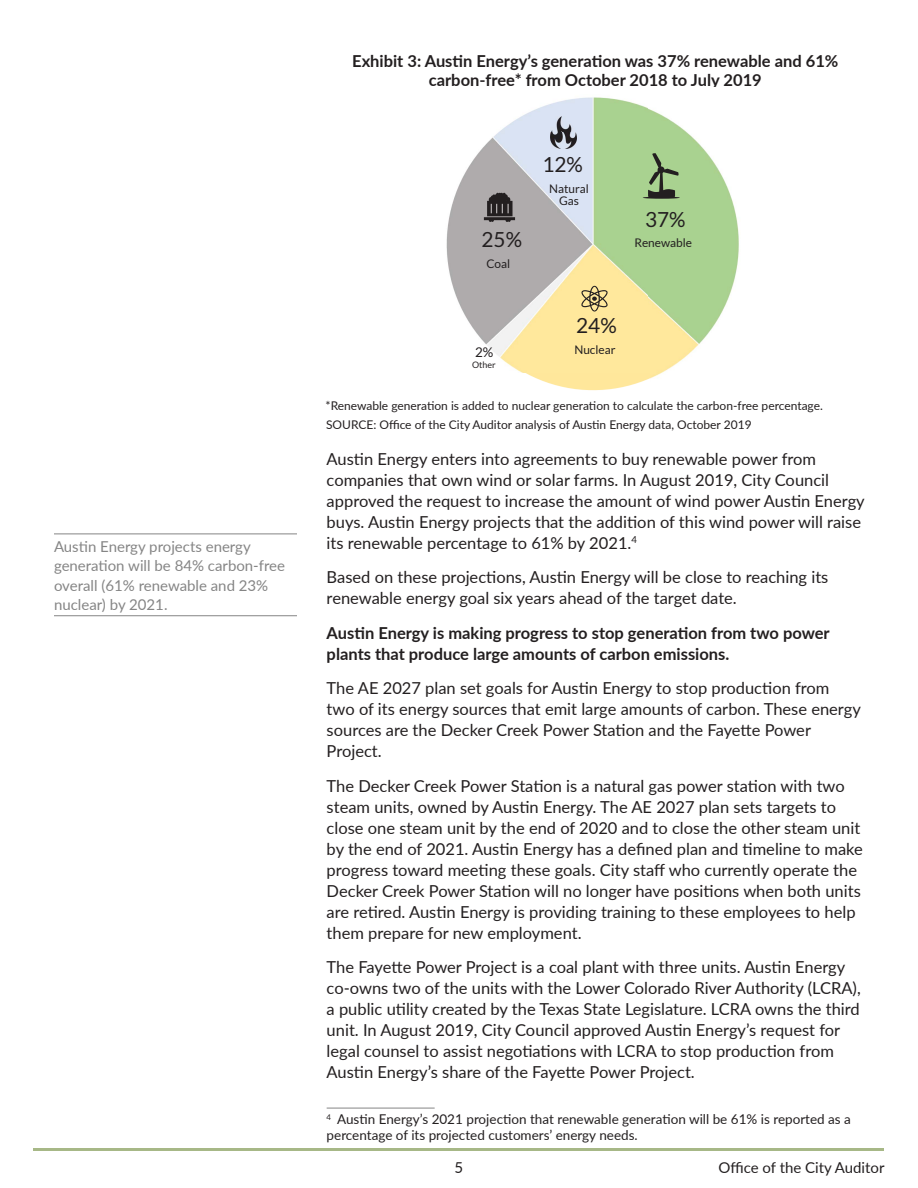
<style>
.page{position:relative;width:918px;height:1188px;background:#fff}
.page>*{position:absolute;margin:0;border:0;box-sizing:border-box;transform-origin:0 0}
.t1{font:20.85px "Lato";color:#231f20}
.Body_Text{font:16.5px/21px "Lato";color:#231f20}
.Body_Text-2{font:700 16.5px/21px "Lato";color:#231f20}
.Exhibit_Title{font:700 16.5px "Lato";color:#231f20}
.Sidebar_comment{font:15px/19.5px "Lato";color:#858585}
.t2{font:15px "Lato";color:#231f20}
.Footnote_Text{font:13.5px/16.2px "Lato";color:#231f20}
.t3{font:13.35px "Lato";color:#231f20}
.Exhibit_Source{font:12px "Lato";color:#231f20}
.t4{font:11.85px/11.9px "Lato";color:#231f20;text-align:center}
.t5{font:8.85px "Lato";color:#231f20}
</style>
<div class="page">
<hr style="left:34px;top:1149px;width:850px;height:2px;background:#a7b887">
<hr style="left:327px;top:1108px;width:108px;height:1px;background:#858585">
<hr style="left:54px;top:534px;width:243px;height:1px;background:#858585">
<hr style="left:54px;top:615px;width:243px;height:1px;background:#858585">
<img style="left:446px;top:97px;width:293px;height:294px">
<svg style="left:484px;top:193px;width:31px;height:29px"></svg>
<svg style="left:581px;top:286px;width:27px;height:26px"></svg>
<img style="left:550px;top:117px;width:26px;height:31px">
<svg style="left:643px;top:153px;width:37px;height:46px"></svg>
<p class="Sidebar_comment" style="left:54px;top:536px;width:233px">Austin Energy projects energy generation will be 84% carbon-free overall (61% renewable and 23% nuclear) by 2021.</p>
<p class="Exhibit_Title" style="left:352px;top:49px;width:488px">Exhibit 3: Austin Energy’s generation was 37% renewable and 61%</p>
<p class="Exhibit_Title" style="left:429px;top:68px;width:334px">carbon-free* from October 2018 to July 2019</p>
<p class="t1" style="left:542px;top:153px;width:42px">12%</p>
<p class="t1" style="left:482px;top:228px;width:42px">25%</p>
<p class="t4" style="left:486px;top:258px;width:25px">Coal</p>
<p class="t3" style="left:475px;top:344px;width:20px">2%</p>
<p class="t5" style="left:472px;top:360px;width:25px">Other</p>
<p class="t4" style="left:549px;top:183px;width:41px">Natural<br>Gas</p>
<p class="t1" style="left:645px;top:208px;width:42px">37%</p>
<p class="t4" style="left:634px;top:237px;width:59px">Renewable</p>
<p class="t1" style="left:576px;top:314px;width:42px">24%</p>
<p class="t4" style="left:574px;top:343px;width:43px">Nuclear</p>
<p class="Exhibit_Source" style="left:326px;top:397px;width:499px">*Renewable generation is added to nuclear generation to calculate the carbon-free percentage.</p>
<p class="Exhibit_Source" style="left:326px;top:416px;width:427px">SOURCE: Office of the City Auditor analysis of Austin Energy data, October 2019</p>
<p class="Body_Text" style="left:327px;top:448px;width:540px">Austin Energy enters into agreements to buy renewable power from companies that own wind or solar farms. In August 2019, City Council approved the request to increase the amount of wind power Austin Energy buys. Austin Energy projects that the addition of this wind power will raise its renewable percentage to 61% by 2021.<sup>4</sup></p>
<p class="Body_Text" style="left:327px;top:566px;width:503px">Based on these projections, Austin Energy will be close to reaching its renewable energy goal six years ahead of the target date.</p>
<p class="Body_Text-2" style="left:327px;top:621px;width:505px">Austin Energy is making progress to stop generation from two power plants that produce large amounts of carbon emissions.</p>
<p class="Body_Text" style="left:327px;top:677px;width:536px">The AE 2027 plan set goals for Austin Energy to stop production from two of its energy sources that emit large amounts of carbon. These energy sources are the Decker Creek Power Station and the Fayette Power Project.</p>
<p class="Body_Text" style="left:327px;top:775px;width:538px">The Decker Creek Power Station is a natural gas power station with two steam units, owned by Austin Energy. The AE 2027 plan sets targets to close one steam unit by the end of 2020 and to close the other steam unit by the end of 2021. Austin Energy has a defined plan and timeline to make progress toward meeting these goals. City staff who currently operate the Decker Creek Power Station will no longer have positions when both units are retired. Austin Energy is providing training to these employees to help them prepare for new employment.</p>
<p class="Body_Text" style="left:327px;top:956px;width:536px">The Fayette Power Project is a coal plant with three units. Austin Energy co-owns two of the units with the Lower Colorado River Authority (LCRA), a public utility created by the Texas State Legislature. LCRA owns the third unit. In August 2019, City Council approved Austin Energy’s request for legal counsel to assist negotiations with LCRA to stop production from Austin Energy’s share of the Fayette Power Project.</p>
<p class="Footnote_Text" style="left:327px;top:1111px;width:526px"><sup>4</sup> Austin Energy’s 2021 projection that renewable generation will be 61% is reported as a percentage of its projected customers’ energy needs.</p>
<p class="t2" style="left:455px;top:1157px;width:10px">5</p>
<p class="t2" style="left:719px;top:1157px;width:168px">Office of the City Auditor</p>
</div>
